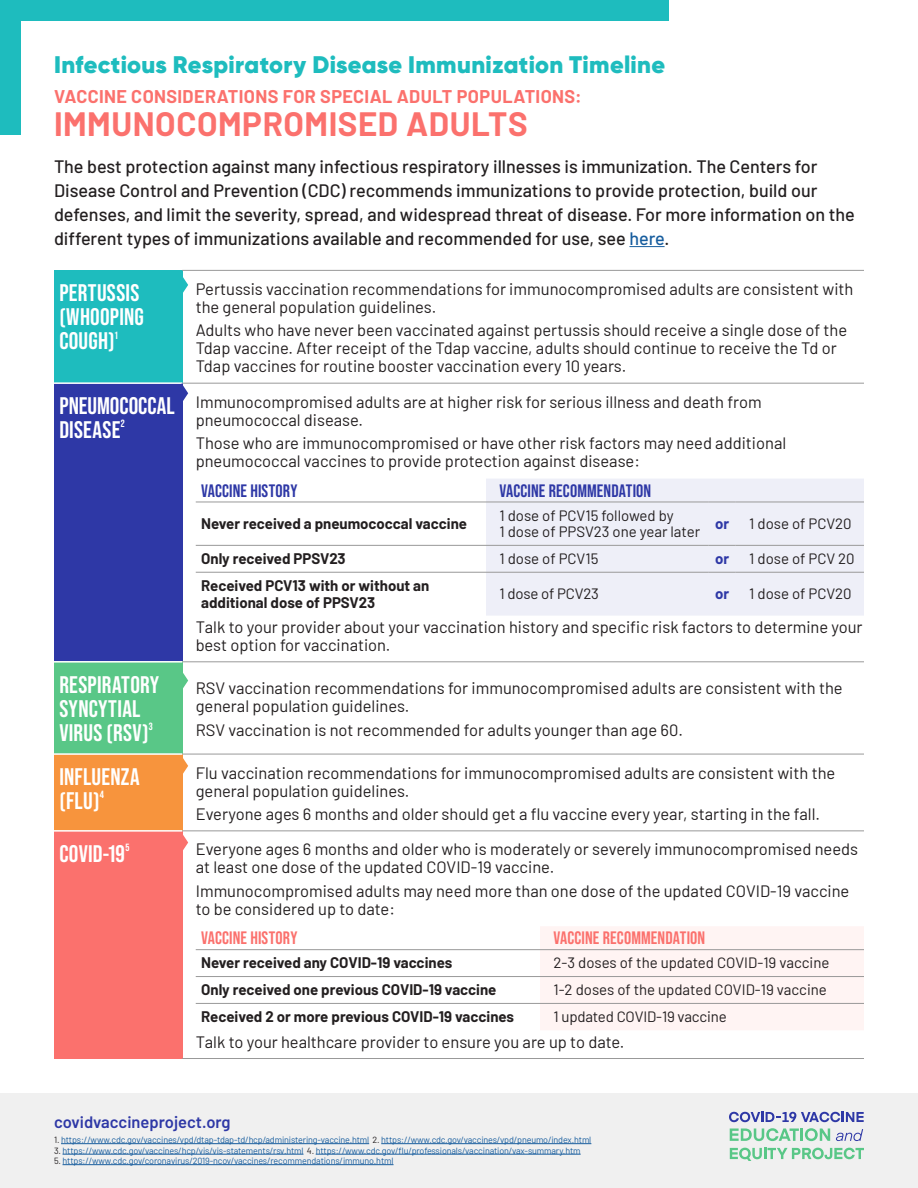
<style>
.page{position:relative;width:918px;height:1188px;background:#fff}
.page>*{position:absolute;margin:0;border:0;box-sizing:border-box;transform-origin:0 0}
.t1{font:700 33px "Barlow";letter-spacing:.015em;color:#fb716d}
.t2{font:700 24px/24px "Bebas Neue Pro";letter-spacing:.01em;color:#fff}
.t3{font:900 24px "Gilroy";letter-spacing:.015em;color:#1ebcbe}
.t4{font:500 18px/24px "Barlow";color:#231f20}
.t5{font:700 18px "Barlow";letter-spacing:.02em;color:#fb716d}
.t6{font:700 18px "Bebas Neue Pro";letter-spacing:.01em;color:#2e38a6}
.t7{font:700 18px "Bebas Neue Pro";letter-spacing:.01em;color:#fb716d}
.t8{font:16.5px/18px "Barlow";color:#231f20}
.t9{font:600 16.5px "Barlow";color:#2e38a6}
.t10{font:700 15px/16.5px "Barlow";color:#231f20}
.t11{font:15px/16.5px "Barlow";color:#231f20}
.t12{font:700 15px "Barlow";color:#2e38a6}
.t13{font:700 10.5px "Bebas Neue Pro";color:#fff}
.t14{font:9px "Barlow";letter-spacing:-.015em;color:#175d9e}
.s1{color:#175d9e}
.s2{color:#231f20}
</style>
<div class="page">
<div style="left:0;top:1094px;width:918px;height:94px;background:#f0f0f0"></div>
<div style="left:0;top:0;width:668px;height:20px;background:#1ebcbe"></div>
<div style="left:0;top:0;width:20px;height:135px;background:#1ebcbe"></div>
<hr style="left:629px;top:246px;width:36px;height:1px;background:#175d9e">
<div style="left:54px;top:270px;width:128px;height:113px;background:#1ebcbe"></div>
<div style="left:54px;top:383px;width:128px;height:279px;background:#2e38a6"></div>
<div style="left:54px;top:662px;width:128px;height:92px;background:#59c787"></div>
<div style="left:54px;top:754px;width:128px;height:77px;background:#f7943d"></div>
<div style="left:54px;top:831px;width:128px;height:228px;background:#fb716d"></div>
<hr style="left:182px;top:270px;width:682px;height:1px;background:#999">
<hr style="left:182px;top:383px;width:682px;height:1px;background:#999">
<hr style="left:182px;top:661px;width:682px;height:1px;background:#999">
<hr style="left:182px;top:754px;width:682px;height:1px;background:#999">
<hr style="left:182px;top:830px;width:682px;height:1px;background:#999">
<hr style="left:182px;top:1058px;width:682px;height:1px;background:#999">
<hr style="left:54px;top:382px;width:128px;height:2px;background:#fff">
<hr style="left:54px;top:661px;width:128px;height:2px;background:#fff">
<hr style="left:54px;top:753px;width:128px;height:2px;background:#fff">
<hr style="left:54px;top:830px;width:128px;height:2px;background:#fff">
<div style="left:486px;top:479px;width:378px;height:137px;background:#eeeff8"></div>
<hr style="left:196px;top:502px;width:290px;height:1px;background:#999">
<hr style="left:486px;top:502px;width:223px;height:1px;background:#999">
<svg style="left:709px;top:502px;width:27px;height:1px"></svg>
<hr style="left:736px;top:502px;width:128px;height:1px;background:#999">
<hr style="left:196px;top:545px;width:290px;height:1px;background:#999">
<hr style="left:486px;top:545px;width:223px;height:1px;background:#999">
<svg style="left:709px;top:545px;width:27px;height:1px"></svg>
<hr style="left:736px;top:545px;width:128px;height:1px;background:#999">
<hr style="left:196px;top:572px;width:290px;height:1px;background:#999">
<hr style="left:486px;top:572px;width:223px;height:1px;background:#999">
<svg style="left:709px;top:572px;width:27px;height:1px"></svg>
<hr style="left:736px;top:572px;width:128px;height:1px;background:#999">
<div style="left:540px;top:927px;width:324px;height:103px;background:#fff4f3"></div>
<hr style="left:196px;top:949px;width:344px;height:1px;background:#999">
<hr style="left:540px;top:949px;width:324px;height:1px;background:#999">
<hr style="left:196px;top:976px;width:344px;height:1px;background:#999">
<hr style="left:540px;top:976px;width:324px;height:1px;background:#999">
<hr style="left:196px;top:1003px;width:344px;height:1px;background:#999">
<hr style="left:540px;top:1003px;width:324px;height:1px;background:#999">
<svg style="left:182px;top:275px;width:6px;height:20px"></svg>
<svg style="left:182px;top:670px;width:6px;height:21px"></svg>
<svg style="left:181px;top:383px;width:7px;height:20px"></svg>
<svg style="left:182px;top:756px;width:6px;height:20px"></svg>
<svg style="left:182px;top:832px;width:6px;height:21px"></svg>
<svg style="left:729px;top:1112px;width:135px;height:10px"></svg>
<svg style="left:730px;top:1128px;width:100px;height:13px"></svg>
<svg style="left:836px;top:1129px;width:27px;height:12px"></svg>
<svg style="left:730px;top:1148px;width:134px;height:13px"></svg>
<hr style="left:61px;top:1143px;width:308px;height:1px;background:#175d9e">
<hr style="left:381px;top:1143px;width:210px;height:1px;background:#175d9e">
<hr style="left:63px;top:1154px;width:241px;height:1px;background:#175d9e">
<hr style="left:316px;top:1154px;width:265px;height:1px;background:#175d9e">
<hr style="left:63px;top:1164px;width:331px;height:1px;background:#175d9e">
<h2 class="t3" style="left:54px;top:50px;width:613px">Infectious Respiratory Disease Immunization Timeline</h2>
<p class="t5" style="left:54px;top:85px;width:529px">VACCINE CONSIDERATIONS FOR SPECIAL ADULT POPULATIONS:</p>
<h1 class="t1" style="left:54px;top:103px;width:475px">IMMUNOCOMPROMISED ADULTS</h1>
<p class="t4" style="left:54px;top:154px;width:802px">The best protection against many infectious respiratory illnesses is immunization. The Centers for Disease Control and Prevention (CDC) recommends immunizations to provide protection, build our defenses, and limit the severity, spread, and widespread threat of disease. For more information on the different types of immunizations available and recommended for use, see <span class="s1">here</span>.</p>
<h2 class="t2" style="left:59px;top:280px;width:86px">PERTUSSIS (WHOOPING<br>COUGH)</h2>
<p class="t8" style="left:196px;top:279px;width:659px">Pertussis vaccination recommendations for immunocompromised adults are consistent with the general population guidelines.</p>
<p class="t8" style="left:196px;top:321px;width:653px">Adults who have never been vaccinated against pertussis should receive a single dose of the<br>Tdap vaccine. After receipt of the Tdap vaccine, adults should continue to receive the Td or<br>Tdap vaccines for routine booster vaccination every 10 years.</p>
<p class="t13" style="left:115px;top:329px;width:5px">1</p>
<h2 class="t2" style="left:59px;top:393px;width:117px">PNEUMOCOCCAL<br>DISEASE</h2>
<p class="t13" style="left:121px;top:418px;width:5px">2</p>
<h2 class="t2" style="left:59px;top:672px;width:101px">RESPIRATORY<br>SYNCYTIAL<br>VIRUS (RSV)</h2>
<p class="t13" style="left:149px;top:720px;width:5px">3</p>
<h2 class="t2" style="left:59px;top:764px;width:82px">INFLUENZA (FLU)</h2>
<p class="t13" style="left:100px;top:789px;width:6px">4</p>
<p class="t8" style="left:196px;top:392px;width:568px">Immunocompromised adults are at higher risk for serious illness and death from pneumococcal disease.</p>
<p class="t8" style="left:196px;top:434px;width:592px">Those who are immunocompromised or have other risk factors may need additional pneumococcal vaccines to provide protection against disease:</p>
<p class="t6" style="left:201px;top:480px;width:98px">VACCINE HISTORY</p>
<p class="t6" style="left:500px;top:480px;width:153px">VACCINE RECOMMENDATION</p>
<p class="t10" style="left:201px;top:515px;width:267px">Never received a pneumococcal vaccine</p>
<p class="t11" style="left:500px;top:507px;width:202px">1 dose of PCV15 followed by<br>1 dose of PPSV23 one year later</p>
<p class="t12" style="left:715px;top:514px;width:16px">or</p>
<p class="t11" style="left:749px;top:515px;width:104px">1 dose of PCV20</p>
<p class="t10" style="left:201px;top:550px;width:146px">Only received PPSV23</p>
<p class="t11" style="left:500px;top:550px;width:100px">1 dose of PCV15</p>
<p class="t12" style="left:715px;top:549px;width:16px">or</p>
<p class="t11" style="left:749px;top:550px;width:107px">1 dose of PCV 20</p>
<p class="t10" style="left:201px;top:577px;width:230px">Received PCV13 with or without an additional dose of PPSV23</p>
<p class="t11" style="left:500px;top:585px;width:101px">1 dose of PCV23</p>
<p class="t12" style="left:715px;top:584px;width:16px">or</p>
<p class="t11" style="left:749px;top:585px;width:104px">1 dose of PCV20</p>
<p class="t8" style="left:196px;top:617px;width:668px">Talk to your provider about your vaccination history and specific risk factors to determine your best option for vaccination.</p>
<p class="t8" style="left:196px;top:679px;width:648px">RSV vaccination recommendations for immunocompromised adults are consistent with the general population guidelines.</p>
<p class="t8" style="left:196px;top:720px;width:489px">RSV vaccination is not recommended for adults younger than age 60.</p>
<p class="t8" style="left:196px;top:763px;width:641px">Flu vaccination recommendations for immunocompromised adults are consistent with the general population guidelines.</p>
<p class="t8" style="left:196px;top:804px;width:626px">Everyone ages 6 months and older should get a flu vaccine every year, starting in the fall.</p>
<h2 class="t2" style="left:59px;top:841px;width:67px">COVID-19</h2>
<p class="t13" style="left:126px;top:841px;width:6px">5</p>
<p class="t8" style="left:196px;top:840px;width:664px">Everyone ages 6 months and older who is moderately or severely immunocompromised needs at least one dose of the updated COVID-19 vaccine.</p>
<p class="t8" style="left:196px;top:881px;width:655px">Immunocompromised adults may need more than one dose of the updated COVID-19 vaccine to be considered up to date:</p>
<p class="t7" style="left:201px;top:928px;width:98px">VACCINE HISTORY</p>
<p class="t7" style="left:554px;top:928px;width:153px">VACCINE RECOMMENDATION</p>
<p class="t10" style="left:201px;top:954px;width:253px">Never received any COVID-19 vaccines</p>
<p class="t11" style="left:554px;top:954px;width:277px">2-3 doses of the updated COVID-19 vaccine</p>
<p class="t10" style="left:201px;top:981px;width:297px">Only received one previous COVID-19 vaccine</p>
<p class="t11" style="left:554px;top:981px;width:275px">1-2 doses of the updated COVID-19 vaccine</p>
<p class="t10" style="left:201px;top:1008px;width:314px">Received 2 or more previous COVID-19 vaccines</p>
<p class="t11" style="left:554px;top:1008px;width:175px">1 updated COVID-19 vaccine</p>
<p class="t8" style="left:196px;top:1032px;width:430px">Talk to your healthcare provider to ensure you are up to date.</p>
<p class="t9" style="left:54px;top:1112px;width:178px">covidvaccineproject.org</p>
<p class="t14" style="left:54px;top:1134px;width:539px"><span class="s2">1.</span> https://www.cdc.gov/vaccines/vpd/dtap-tdap-td/hcp/administering-vaccine.html <span class="s2">2.</span> https://www.cdc.gov/vaccines/vpd/pneumo/index.html</p>
<p class="t14" style="left:54px;top:1144px;width:528px"><span class="s2">3.</span> https://www.cdc.gov/vaccines/hcp/vis/vis-statements/rsv.html <span class="s2">4.</span> https://www.cdc.gov/flu/professionals/vaccination/vax-summary.htm</p>
<p class="t14" style="left:54px;top:1155px;width:341px"><span class="s2">5.</span> https://www.cdc.gov/coronavirus/2019-ncov/vaccines/recommendations/immuno.html</p>
</div>
